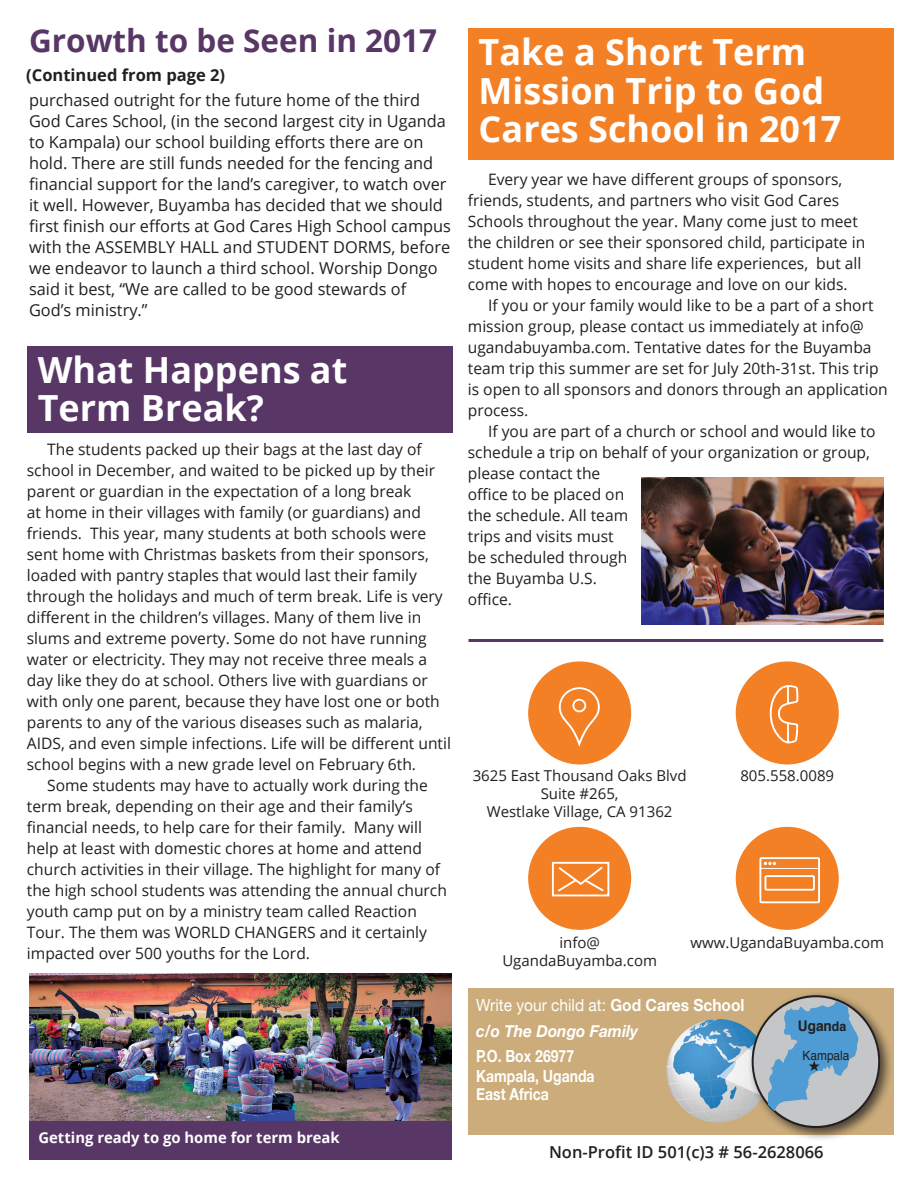
<style>
.page{position:relative;width:918px;height:1188px;background:#fff}
.page>*{position:absolute;margin:0;border:0;box-sizing:border-box;transform-origin:0 0}
.t1{font:700 36px/38.4px "Open Sans";color:#fff}
.t2{font:700 31.5px "Open Sans";color:#583666}
.t3{font:700 16.8px "Helvetica Neue";color:#fff;scale:.84 1}
.t4{font:16.8px "Helvetica Neue";color:#fff;scale:.93 1}
.t5{font:italic 700 16.8px "Helvetica Neue";color:#fff;scale:.93 1}
.t6{font:16.5px/21px "Open Sans";color:#231f20}
.t7{font:600 16.5px "Open Sans";color:#231f20}
.t8{font:700 16.5px "Open Sans";color:#231f20}
.t9{font:15.75px/21px "Open Sans";color:#231f20}
.t10{font:15px "Open Sans";color:#231f20}
.t11{font:700 15px "Open Sans";color:#fff}
.t12{font:700 14.7px "Helvetica";color:#231f20;scale:.93 1}
.t13{font:12.75px "Helvetica";color:#231f20;scale:.93 1}
.s1{font-weight:700}
.s2{font-size:13.2px}
</style>
<div class="page">
<div style="left:468px;top:988px;width:426px;height:147px;background:#cbac7a"></div>
<img style="left:666px;top:1019px;width:104px;height:104px;border-radius:52px">
<div style="left:747px;top:990px;width:147px;height:152px;background:#231f20;opacity:.75"></div>
<div style="left:753px;top:996px;width:126px;height:131px;background:#c5c6c8;border-radius:50%"></div>
<svg style="left:718px;top:1001px;width:140px;height:110px"></svg>
<img style="left:29px;top:974px;width:423px;height:147px">
<div style="left:28px;top:346px;width:425px;height:87px;background:#583666"></div>
<div style="left:468px;top:28px;width:426px;height:132px;background:#f48026"></div>
<div style="left:29px;top:1121px;width:423px;height:39px;background:#583666"></div>
<img style="left:641px;top:477px;width:242px;height:147px">
<div style="left:736px;top:661px;width:103px;height:103px;background:#f48026;border-radius:50%"></div>
<svg style="left:769px;top:685px;width:30px;height:59px"></svg>
<div style="left:528px;top:827px;width:103px;height:103px;background:#f48026;border-radius:50%"></div>
<div style="left:552px;top:862px;width:57px;height:34px;border:2px solid #fff"></div>
<svg style="left:558px;top:866px;width:46px;height:26px"></svg>
<div style="left:528px;top:661px;width:103px;height:103px;background:#f48026;border-radius:50%"></div>
<svg style="left:558px;top:687px;width:42px;height:57px"></svg>
<div style="left:572px;top:699px;width:14px;height:13px;border:2px solid #fff;border-radius:50%"></div>
<div style="left:736px;top:827px;width:103px;height:103px;background:#f48026;border-radius:50%"></div>
<div style="left:759px;top:857px;width:61px;height:46px;border:2px solid #fff"></div>
<div style="left:765px;top:875px;width:50px;height:16px;border:2px solid #fff"></div>
<hr style="left:760px;top:868px;width:59px;height:1px;background:#fff">
<svg style="left:764px;top:862px;width:12px;height:3px"></svg>
<hr style="left:468px;top:639px;width:415px;height:3px;background:#583666">
<p class="t2" style="left:29px;top:19px;width:410px">Growth to be Seen in 2017</p>
<p class="t8" style="left:26px;top:63px;width:200px">(Continued from page 2)</p>
<p class="t6" style="left:29px;top:89px;width:423px">purchased outright for the future home of the third God Cares School, (in the second largest city in Uganda to Kampala) our school building efforts there are on hold. There are still funds needed for the fencing and financial support for the land’s caregiver, to watch over it well. However, Buyamba has decided that we should first finish our efforts at God Cares High School campus with the ASSEMBLY HALL and STUDENT DORMS, before we endeavor to launch a third school. Worship Dongo said it best, “We are called to be good stewards of God’s ministry.”</p>
<p class="t1" style="left:38px;top:350px;width:311px">What Happens at<br>Term Break?</p>
<p class="t9" style="left:27px;top:438px;width:426px;text-indent:20px">The students packed up their bags at the last day of school in December, and waited to be picked up by their parent or guardian in the expectation of a long break<br>at home in their villages with family (or guardians) and friends. This year, many students at both schools were sent home with Christmas baskets from their sponsors, loaded with pantry staples that would last their family through the holidays and much of term break. Life is very different in the children’s villages. Many of them live in slums and extreme poverty. Some do not have running water or electricity. They may not receive three meals a day like they do at school. Others live with guardians or with only one parent, because they have lost one or both parents to any of the various diseases such as malaria, AIDS, and even simple infections. Life will be different until school begins with a new grade level on February 6th.</p>
<p class="t9" style="left:27px;top:774px;width:422px;text-indent:20px">Some students may have to actually work during the term break, depending on their age and their family’s financial needs, to help care for their family. Many will help at least with domestic chores at home and attend church activities in their village. The highlight for many of the high school students was attending the annual church youth camp put on by a ministry team called Reaction Tour. The them was WORLD CHANGERS and it certainly impacted over 500 youths for the Lord.</p>
<p class="t11" style="left:38px;top:1127px;width:303px">Getting ready to go home for term break</p>
<p class="t1" style="left:479px;top:32px;width:364px">Take a Short Term<br>Mission Trip to God<br>Cares School in 2017</p>
<p class="t9" style="left:468px;top:168px;width:399px;text-indent:20px">Every year we have different groups of sponsors, friends, students, and partners who visit God Cares Schools throughout the year. Many come just to meet the children or see their sponsored child, participate in student home visits and share life experiences, but all come with hopes to encourage and love on our kids.</p>
<p class="t9" style="left:468px;top:294px;width:421px;text-indent:20px">If you or your family would like to be a part of a short mission group, please contact us immediately at info@ ugandabuyamba.com. Tentative dates for the Buyamba team trip this summer are set for July 20th-31st. This trip is open to all sponsors and donors through an application process.</p>
<p class="t9" style="left:468px;top:420px;width:409px;text-indent:20px">If you are part of a church or school and would like to schedule a trip on behalf of your organization or group, please contact the<br>office to be placed on<br>the schedule. All team<br>trips and visits must<br>be scheduled through<br>the Buyamba U.S.<br>office.</p>
<p class="t10" style="left:473px;top:765px;width:216px">3625 East Thousand Oaks Blvd</p>
<p class="t10" style="left:740px;top:765px;width:95px">805.558.0089</p>
<p class="t10" style="left:541px;top:783px;width:79px">Suite #265,</p>
<p class="t10" style="left:487px;top:801px;width:187px">Westlake Village, CA 91362</p>
<p class="t10" style="left:559px;top:933px;width:42px">info@</p>
<p class="t10" style="left:690px;top:933px;width:195px">www.UgandaBuyamba.com</p>
<p class="t10" style="left:502px;top:951px;width:156px">UgandaBuyamba.com</p>
<p class="t4" style="left:476px;top:993px;width:290px">Write your child at: <span class="s1">God Cares School</span></p>
<p class="t5" style="left:476px;top:1018px;width:176px">c/o The Dongo Family</p>
<p class="t3" style="left:476px;top:1043px;width:118px">P.O. Box 26977</p>
<p class="t3" style="left:476px;top:1063px;width:143px">Kampala, Uganda</p>
<p class="t3" style="left:476px;top:1081px;width:88px">East Africa</p>
<p class="t12" style="left:798px;top:1014px;width:53px">Ugan<span class="s2">da</span></p>
<p class="t13" style="left:803px;top:1045px;width:52px">Kampala</p>
<p class="t7" style="left:549px;top:1141px;width:276px">Non-Profit ID 501(c)3 # 56-2628066</p>
</div>
